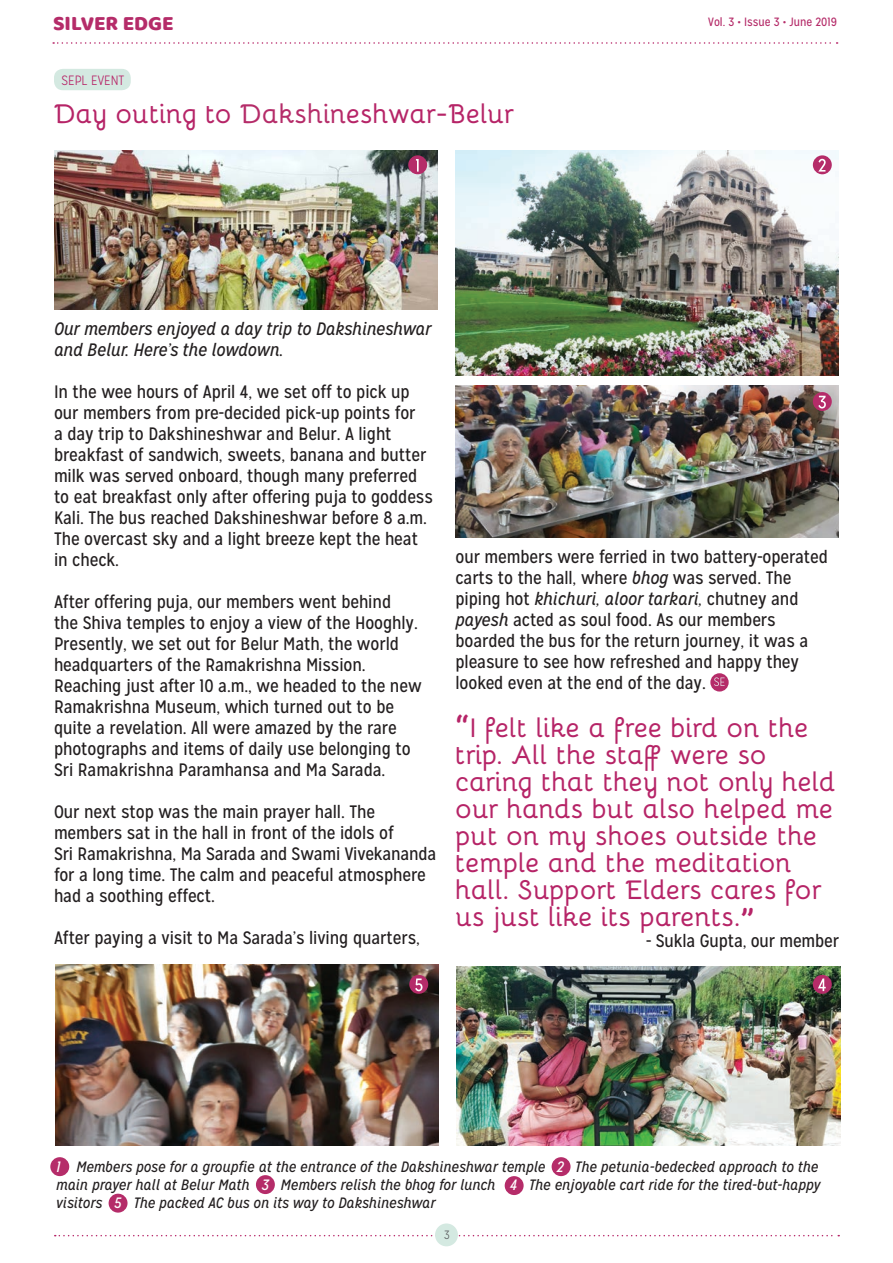
<style>
.page{position:relative;width:893px;height:1263px;background:#fff}
.page>*{position:absolute;margin:0;border:0;box-sizing:border-box;transform-origin:0 0}
.t1{font:700 27px/27px "Bellota";letter-spacing:-.01em;color:#b62467}
.t2{font:21.15px "Baloo";color:#b52c69}
.t3{font:18px/21px "Mission Gothic";letter-spacing:-.005em;color:#231f20}
.t4{font:italic 18px/21px "Mission Gothic";letter-spacing:-.005em;color:#231f20}
.t5{font:italic 15px/18px "Mission Gothic";color:#231f20}
.t6{font:300 13.5px "Mission Gothic";color:#b62467}
.t7{font:12px "Mission Gothic";color:#b52c69}
.t8{font:300 12px "Mission Gothic";color:#57585a}
.s1{color:#b52c69}
.s2{font-style:italic}
.s3{font-size:39px}
.s4{color:#fff}
</style>
<div class="page">
<div style="left:505px;top:1176px;width:19px;height:19px;background:#b52c69;border-radius:50%"></div>
<div style="left:50px;top:1157px;width:19px;height:19px;background:#b52c69;border-radius:50%"></div>
<div style="left:256px;top:1175px;width:19px;height:19px;background:#b52c69;border-radius:50%"></div>
<div style="left:54px;top:69px;width:77px;height:21px;background:#d4e9e1;border-radius:9px"></div>
<svg style="left:53px;top:42px;width:785px;height:2px"></svg>
<svg style="left:55px;top:1235px;width:784px;height:1px"></svg>
<div style="left:435px;top:1223px;width:23px;height:23px;background:#d4e9e1;border-radius:50%"></div>
<div style="left:710px;top:673px;width:19px;height:18px;background:#b52c69;border-radius:50%"></div>
<svg style="left:714px;top:677px;width:11px;height:9px"></svg>
<img style="left:54px;top:151px;width:383px;height:158px">
<img style="left:55px;top:965px;width:384px;height:181px">
<img style="left:455px;top:151px;width:384px;height:224px">
<img style="left:455px;top:386px;width:384px;height:151px">
<div style="left:552px;top:1157px;width:18px;height:19px;background:#b52c69;border-radius:50%"></div>
<div style="left:109px;top:1194px;width:19px;height:18px;background:#b52c69;border-radius:50%"></div>
<img style="left:457px;top:966px;width:383px;height:180px">
<div style="left:408px;top:155px;width:19px;height:19px;background:#b52c69;border-radius:50%"></div>
<svg style="left:416px;top:159px;width:3px;height:13px"></svg>
<div style="left:813px;top:155px;width:19px;height:19px;background:#b52c69;border-radius:50%"></div>
<svg style="left:818px;top:159px;width:8px;height:13px"></svg>
<svg style="left:813px;top:392px;width:19px;height:19px"></svg>
<svg style="left:818px;top:396px;width:8px;height:12px"></svg>
<div style="left:813px;top:975px;width:19px;height:19px;background:#b52c69;border-radius:50%"></div>
<svg style="left:818px;top:978px;width:8px;height:13px"></svg>
<div style="left:409px;top:975px;width:19px;height:19px;background:#b52c69;border-radius:50%"></div>
<svg style="left:415px;top:978px;width:7px;height:13px"></svg>
<p class="t2" style="left:53px;top:11px;width:122px">SILVER EDGE</p>
<p class="t7" style="left:708px;top:15px;width:130px">Vol. 3 • Issue 3 • June 2019</p>
<p class="t6" style="left:62px;top:73px;width:65px">SEPL EVENT</p>
<p class="t1" style="left:54px;top:99px;width:462px">Day outing to <span class="s1">Dakshin</span>eshwar-Belur</p>
<p class="t4" style="left:54px;top:318px;width:379px">Our members enjoyed a day trip to Dakshineshwar and Belur. Here’s the lowdown.</p>
<p class="t3" style="left:54px;top:381px;width:380px">In the wee hours of April 4, we set off to pick up our members from pre-decided pick-up points for<br>a day trip to Dakshineshwar and Belur. A light breakfast of sandwich, sweets, banana and butter milk was served onboard, though many preferred to eat breakfast only after offering puja to goddess Kali. The bus reached Dakshineshwar before 8 a.m.<br>The overcast sky and a light breeze kept the heat in check.</p>
<p class="t3" style="left:54px;top:591px;width:369px">After offering puja, our members went behind<br>the Shiva temples to enjoy a view of the Hooghly.<br>Presently, we set out for Belur Math, the world headquarters of the Ramakrishna Mission.<br>Reaching just after 10 a.m., we headed to the new Ramakrishna Museum, which turned out to be quite a revelation. All were amazed by the rare photographs and items of daily use belonging to Sri Ramakrishna Paramhansa and Ma Sarada.</p>
<p class="t3" style="left:54px;top:801px;width:384px">Our next stop was the main prayer hall. The members sat in the hall in front of the idols of<br>Sri Ramakrishna, Ma Sarada and Swami Vivekananda for a long time. The calm and peaceful atmosphere had a soothing effect.</p>
<p class="t3" style="left:54px;top:927px;width:367px">After paying a visit to Ma Sarada’s living quarters,</p>
<p class="t3" style="left:455px;top:546px;width:374px">our members were ferried in two battery-operated carts to the hall, where <span class="s2">bhog</span> was served. The piping hot <span class="s2">khichuri, aloor tarkari,</span> chutney and <span class="s2">payesh</span> acted as soul food. As our members boarded the bus for the return journey, it was a pleasure to see how refreshed and happy they looked even at the end of the day.</p>
<p class="t1" style="left:455px;top:712px;width:382px"><span class="s3">‘‘</span>I felt like a free bird on the trip. All the staff were so caring that they not only held our hands but also helped me put on my shoes outside the temple and the meditation hall. Support Elders cares for us just like its parents.<span class="s3">’’</span></p>
<p class="t3" style="left:646px;top:930px;width:194px">- Sukla Gupta, our member</p>
<p class="t5" style="left:56px;top:1158px;width:766px"><span class="s4">1</span> Members pose for a groupfie at the entrance of the Dakshineshwar temple <span class="s4">2</span> The petunia-bedecked approach to the main prayer hall at Belur Math <span class="s4">3</span> Members relish the bhog for lunch <span class="s4">4</span> The enjoyable cart ride for the tired-but-happy visitors <span class="s4">5</span> The packed AC bus on its way to Dakshineshwar</p>
<p class="t8" style="left:444px;top:1228px;width:7px">3</p>
</div>
